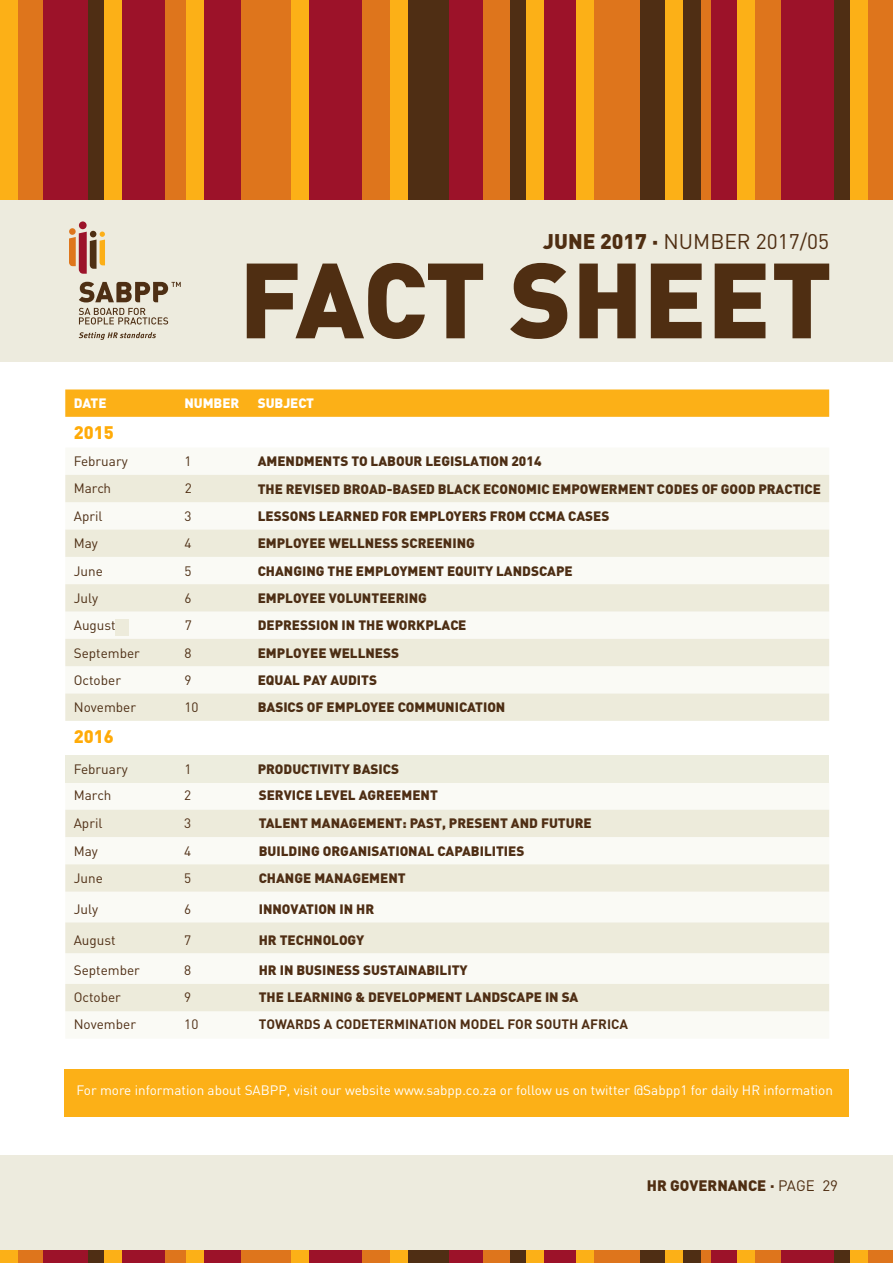
<style>
.page{position:relative;width:893px;height:1263px;background:#fff}
.page>*{position:absolute;margin:0;border:0;box-sizing:border-box;transform-origin:0 0}
.t1{font:900 105px "DIN Pro";color:#4f2e12}
.t2{font:21px "DIN Pro";color:#4f2e12}
.t3{font:900 18px "DIN Pro";color:#ffab08}
.t4{font:900 15px "DIN Pro";color:#4f2e12}
.t5{font:900 13.5px/27.3px "DIN Pro";color:#4d2e14}
.t6{font:900 13.5px/27.6px "DIN Pro";color:#4f2e14}
.t7{font:13.5px "DIN Pro";color:#fff}
.t8{font:13.5px "DIN Pro";color:#4d2e14}
.t9{font:13.5px/27.6px "DIN Pro";color:#4f2e14}
.t10{font:700 13.5px "DIN Pro";color:#4f2e14}
.t11{font:900 13.5px "DIN Pro";color:#fff}
.t12{font:13.5px "DIN Pro";color:#4f2e12}
.s1{font-weight:900}
.s2{font-weight:400}
</style>
<div class="page">
<div style="left:0;top:1155px;width:893px;height:95px;background:#edebde"></div>
<div style="left:689px;top:1250px;width:17px;height:13px;background:#de751c"></div>
<div style="left:0;top:200px;width:893px;height:161px;background:#edebde"></div>
<div style="left:866px;top:0;width:27px;height:200px;background:#de751c"></div>
<div style="left:240px;top:0;width:53px;height:200px;background:#de751c"></div>
<div style="left:591px;top:0;width:62px;height:200px;background:#de751c"></div>
<div style="left:482px;top:0;width:29px;height:200px;background:#de751c"></div>
<div style="left:14px;top:0;width:30px;height:200px;background:#de751c"></div>
<div style="left:160px;top:0;width:29px;height:200px;background:#de751c"></div>
<div style="left:754px;top:0;width:29px;height:200px;background:#de751c"></div>
<div style="left:362px;top:0;width:29px;height:200px;background:#de751c"></div>
<div style="left:543px;top:0;width:36px;height:200px;background:#9c1229"></div>
<div style="left:204px;top:0;width:36px;height:200px;background:#9c1229"></div>
<div style="left:447px;top:0;width:36px;height:200px;background:#9c1229"></div>
<div style="left:44px;top:0;width:46px;height:200px;background:#9c1229"></div>
<div style="left:119px;top:0;width:46px;height:200px;background:#9c1229"></div>
<div style="left:781px;top:0;width:54px;height:200px;background:#9c1229"></div>
<div style="left:308px;top:0;width:54px;height:200px;background:#9c1229"></div>
<div style="left:640px;top:0;width:61px;height:200px;background:#4f2e14"></div>
<div style="left:709px;top:0;width:30px;height:200px;background:#9c1229"></div>
<div style="left:406px;top:0;width:42px;height:200px;background:#4f2e14"></div>
<div style="left:89px;top:0;width:17px;height:200px;background:#4f2e14"></div>
<div style="left:510px;top:0;width:17px;height:200px;background:#4f2e14"></div>
<div style="left:834px;top:0;width:17px;height:200px;background:#4f2e14"></div>
<div style="left:0;top:0;width:17px;height:200px;background:#fcb017"></div>
<div style="left:187px;top:0;width:17px;height:200px;background:#fcb017"></div>
<div style="left:738px;top:0;width:17px;height:200px;background:#fcb017"></div>
<div style="left:665px;top:0;width:18px;height:200px;background:#fcb017"></div>
<div style="left:577px;top:0;width:17px;height:200px;background:#fcb017"></div>
<div style="left:390px;top:0;width:17px;height:200px;background:#fcb017"></div>
<div style="left:104px;top:0;width:18px;height:200px;background:#fcb017"></div>
<div style="left:526px;top:0;width:17px;height:200px;background:#fcb017"></div>
<div style="left:850px;top:0;width:17px;height:200px;background:#fcb017"></div>
<div style="left:291px;top:0;width:17px;height:200px;background:#fcb017"></div>
<div style="left:701px;top:0;width:9px;height:200px;background:#de751c"></div>
<div style="left:866px;top:1250px;width:27px;height:13px;background:#de751c"></div>
<div style="left:240px;top:1250px;width:53px;height:13px;background:#de751c"></div>
<div style="left:591px;top:1250px;width:62px;height:13px;background:#de751c"></div>
<div style="left:482px;top:1250px;width:29px;height:13px;background:#de751c"></div>
<div style="left:14px;top:1250px;width:30px;height:13px;background:#de751c"></div>
<div style="left:160px;top:1250px;width:29px;height:13px;background:#de751c"></div>
<div style="left:754px;top:1250px;width:29px;height:13px;background:#de751c"></div>
<div style="left:362px;top:1250px;width:29px;height:13px;background:#de751c"></div>
<div style="left:543px;top:1250px;width:36px;height:13px;background:#9c1229"></div>
<div style="left:204px;top:1250px;width:36px;height:13px;background:#9c1229"></div>
<div style="left:447px;top:1250px;width:36px;height:13px;background:#9c1229"></div>
<div style="left:44px;top:1250px;width:46px;height:13px;background:#9c1229"></div>
<div style="left:119px;top:1250px;width:46px;height:13px;background:#9c1229"></div>
<div style="left:781px;top:1250px;width:54px;height:13px;background:#9c1229"></div>
<div style="left:308px;top:1250px;width:54px;height:13px;background:#9c1229"></div>
<div style="left:640px;top:1250px;width:61px;height:13px;background:#4f2e14"></div>
<div style="left:709px;top:1250px;width:30px;height:13px;background:#9c1229"></div>
<div style="left:406px;top:1250px;width:42px;height:13px;background:#4f2e14"></div>
<div style="left:89px;top:1250px;width:17px;height:13px;background:#4f2e14"></div>
<div style="left:510px;top:1250px;width:17px;height:13px;background:#4f2e14"></div>
<div style="left:834px;top:1250px;width:17px;height:13px;background:#4f2e14"></div>
<div style="left:0;top:1250px;width:17px;height:13px;background:#fcb017"></div>
<div style="left:187px;top:1250px;width:17px;height:13px;background:#fcb017"></div>
<div style="left:738px;top:1250px;width:17px;height:13px;background:#fcb017"></div>
<div style="left:665px;top:1250px;width:18px;height:13px;background:#fcb017"></div>
<div style="left:577px;top:1250px;width:17px;height:13px;background:#fcb017"></div>
<div style="left:390px;top:1250px;width:17px;height:13px;background:#fcb017"></div>
<div style="left:104px;top:1250px;width:18px;height:13px;background:#fcb017"></div>
<div style="left:526px;top:1250px;width:17px;height:13px;background:#fcb017"></div>
<div style="left:850px;top:1250px;width:17px;height:13px;background:#fcb017"></div>
<div style="left:291px;top:1250px;width:17px;height:13px;background:#fcb017"></div>
<div style="left:702px;top:1250px;width:9px;height:13px;background:#de751c"></div>
<svg style="left:65px;top:389px;width:764px;height:28px;background:#fcb11c"></svg>
<svg style="left:65px;top:475px;width:764px;height:536px"></svg>
<div style="left:65px;top:755px;width:764px;height:27px;background:#ededde"></div>
<svg style="left:69px;top:221px;width:36px;height:53px"></svg>
<svg style="left:79px;top:308px;width:89px;height:16px"></svg>
<svg style="left:79px;top:332px;width:77px;height:8px"></svg>
<svg style="left:79px;top:282px;width:102px;height:20px"></svg>
<div style="left:64px;top:1069px;width:785px;height:48px;background:#fcb017"></div>
<div style="left:111px;top:480px;width:13px;height:17px;background:#edebdb"></div>
<div style="left:115px;top:619px;width:14px;height:16px;background:#edebdb"></div>
<h2 class="t2" style="left:543px;top:227px;width:287px"><span class="s1">JUNE 2017 ·</span> NUMBER 2017/05</h2>
<h1 class="t1" style="left:239px;top:229px;width:595px">FACT SHEET</h1>
<p class="t11" style="left:74px;top:394px;width:34px">DATE</p>
<p class="t11" style="left:184px;top:394px;width:57px">NUMBER</p>
<p class="t11" style="left:258px;top:394px;width:58px">SUBJECT</p>
<h3 class="t3" style="left:74px;top:420px;width:42px">2015</h3>
<p class="t8" style="left:74px;top:452px;width:55px">February</p>
<p class="t8" style="left:184px;top:452px;width:9px">1</p>
<p class="t5" style="left:258px;top:447px;width:565px">AMENDMENTS TO LABOUR LEGISLATION 2014<br>THE REVISED BROAD-BASED BLACK ECONOMIC EMPOWERMENT CODES OF GOOD PRACTICE</p>
<p class="t8" style="left:74px;top:507px;width:30px">April</p>
<p class="t8" style="left:184px;top:507px;width:9px">3</p>
<p class="t5" style="left:258px;top:502px;width:353px">LESSONS LEARNED FOR EMPLOYERS FROM CCMA CASES</p>
<p class="t8" style="left:74px;top:534px;width:26px">May</p>
<p class="t8" style="left:184px;top:534px;width:9px">4</p>
<p class="t5" style="left:258px;top:529px;width:219px">EMPLOYEE WELLNESS SCREENING</p>
<p class="t8" style="left:74px;top:562px;width:31px">June</p>
<p class="t8" style="left:184px;top:562px;width:9px">5</p>
<p class="t5" style="left:258px;top:557px;width:316px">CHANGING THE EMPLOYMENT EQUITY LANDSCAPE</p>
<p class="t8" style="left:74px;top:589px;width:26px">July</p>
<p class="t8" style="left:184px;top:589px;width:9px">6</p>
<p class="t5" style="left:258px;top:584px;width:171px">EMPLOYEE VOLUNTEERING</p>
<p class="t8" style="left:74px;top:616px;width:50px">August7</p>
<p class="t5" style="left:258px;top:611px;width:210px">DEPRESSION IN THE WORKPLACE</p>
<p class="t8" style="left:74px;top:644px;width:68px">September</p>
<p class="t8" style="left:184px;top:644px;width:9px">8</p>
<p class="t5" style="left:258px;top:639px;width:143px">EMPLOYEE WELLNESS</p>
<p class="t8" style="left:74px;top:671px;width:49px">October</p>
<p class="t8" style="left:184px;top:671px;width:9px">9</p>
<p class="t5" style="left:258px;top:666px;width:121px">EQUAL PAY AUDITS</p>
<p class="t8" style="left:74px;top:698px;width:64px">November</p>
<p class="t8" style="left:184px;top:698px;width:16px">10</p>
<p class="t5" style="left:258px;top:693px;width:249px">BASICS OF EMPLOYEE COMMUNICATION</p>
<h3 class="t3" style="left:74px;top:724px;width:42px">2016</h3>
<p class="t9" style="left:74px;top:473px;width:46px">March2</p>
<p class="t12" style="left:185px;top:479px;width:9px">2</p>
<p class="t12" style="left:185px;top:616px;width:9px">7</p>
<p class="t8" style="left:74px;top:760px;width:55px">February</p>
<p class="t8" style="left:184px;top:760px;width:9px">1</p>
<p class="t5" style="left:258px;top:755px;width:143px">PRODU IVITY BASICS</p>
<p class="t9" style="left:74px;top:781px;width:39px">March<br>April<br>May<br>June</p>
<p class="t5" style="left:301px;top:755px;width:18px">CT</p>
<p class="t6" style="left:259px;top:781px;width:335px">SERVICE LEVEL AGREEMENT<br>TALENT MANAGEMENT: PAST, PRESENT AND FUTURE<br>BUILDING ORGANISATIONAL CAPABILITIES<br>CHANGE MANAGEMENT</p>
<p class="t6" style="left:259px;top:895px;width:117px">INNOVATION IN HR</p>
<p class="t6" style="left:259px;top:925px;width:107px">HR TECHNOLOGY</p>
<p class="t6" style="left:259px;top:956px;width:321px;line-height:26.8px">HR IN BUSINESS SUSTAINABILITY<br>THE LEARNING &amp; DEVELOPMENT LANDSCAPE IN SA</p>
<p class="t10" style="left:259px;top:1015px;width:371px">TOWARDS A CODETERMINATION MODEL FOR SOUTH AFRICA</p>
<p class="t9" style="left:184px;top:781px;width:9px;text-align:justify">2<br>3<br>4<br>5</p>
<p class="t9" style="left:184px;top:895px;width:9px">6</p>
<p class="t9" style="left:184px;top:925px;width:9px">7</p>
<p class="t9" style="left:184px;top:956px;width:16px;line-height:26.8px">8<br>9<br>10</p>
<p class="t9" style="left:74px;top:895px;width:26px">July</p>
<p class="t9" style="left:74px;top:925px;width:43px">August</p>
<p class="t9" style="left:74px;top:956px;width:68px;line-height:26.8px">September<br>October<br>November</p>
<p class="t7" style="left:77px;top:1081px;width:758px">For more information about SABPP, visit our website www.sabpp.co.za or follow us on twitter @Sabpp1 for daily HR information</p>
<p class="t4" style="left:647px;top:1175px;width:193px">HR GOVERNANCE · <span class="s2">PAGE 29</span></p>
</div>
